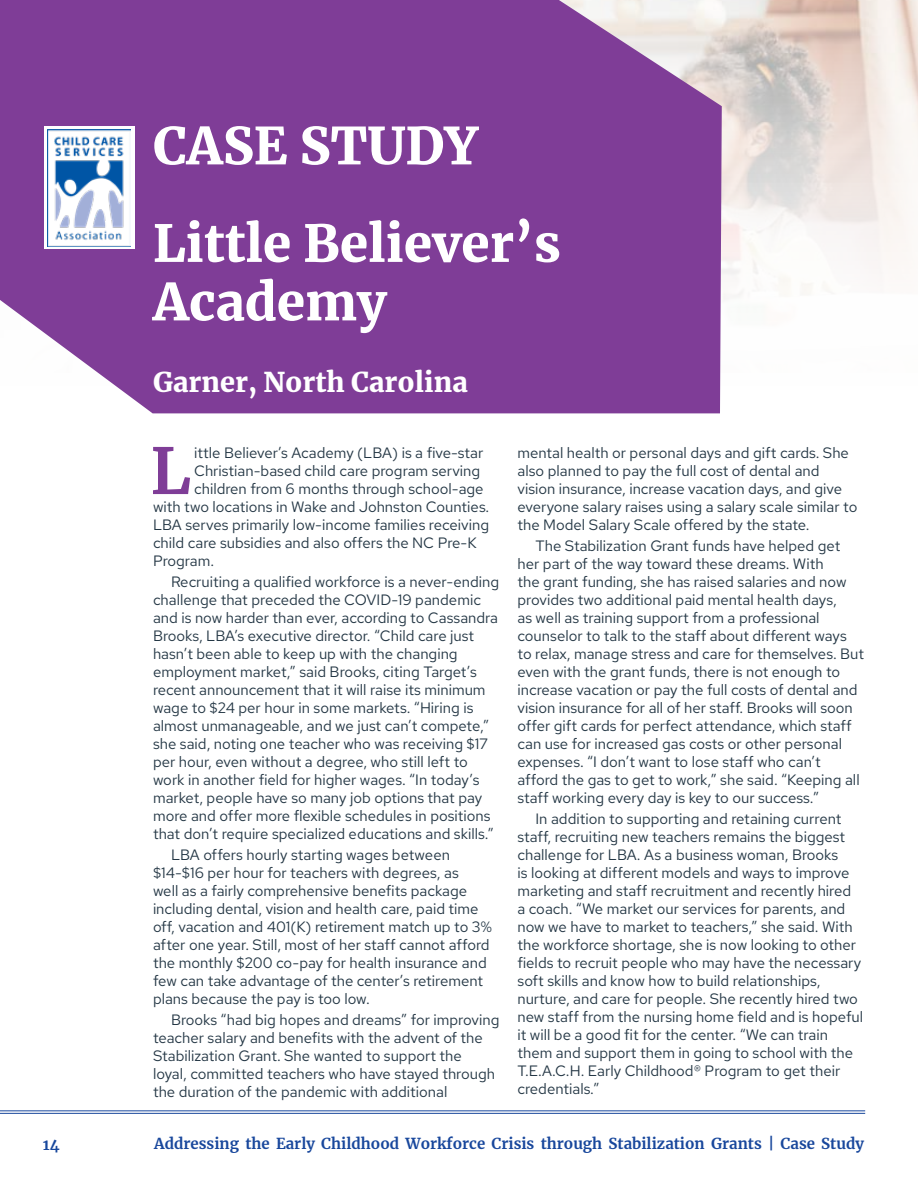
<style>
.page{position:relative;width:918px;height:1188px;background:#fff}
.page>*{position:absolute;margin:0;border:0;box-sizing:border-box;transform-origin:0 0}
.t1{font:700 63.45px "Merriweather";color:#7f3d97}
.t2{font:900 51px/97.5px "Merriweather";color:#fff}
.t3{font:900 27px "Merriweather";color:#fff}
.t4{font:300 15px/18px "Red Hat Text";color:#233644}
.t5{font:700 15px "Merriweather";color:#18479c}
</style>
<div class="page">
<hr style="left:0;top:1113px;width:865px;height:1px;background:#18479c">
<hr style="left:0;top:1111px;width:865px;height:1px;background:#18479c">
<img style="left:152px;top:0;width:766px;height:414px">
<div style="left:0;top:0;width:722px;height:413px;background:#7f3d97"></div>
<div style="left:44px;top:127px;width:90px;height:122px;background:linear-gradient(to right,#fff,#fff)"></div>
<img style="left:48px;top:129px;width:83px;height:118px">
<h2 class="t2" style="left:153px;top:96px;width:409px">CASE STUDY<br>Little Believer’s</h2>
<h2 class="t2" style="left:153px;top:252px;width:235px">Academy</h2>
<h3 class="t3" style="left:153px;top:364px;width:316px">Garner, North Carolina</h3>
<h1 class="t1" style="left:150px;top:427px;width:42px">L</h1>
<p class="t4" style="left:194px;top:444px;width:291px">ittle Believer’s Academy (LBA) is a five-star</p>
<p class="t4" style="left:194px;top:462px;width:288px">Christian-based child care program serving</p>
<p class="t4" style="left:194px;top:480px;width:291px">children from 6 months through school-age</p>
<p class="t4" style="left:153px;top:498px;width:338px">with two locations in Wake and Johnston Counties.</p>
<p class="t4" style="left:153px;top:516px;width:338px">LBA serves primarily low-income families receiving</p>
<p class="t4" style="left:153px;top:534px;width:325px">child care subsidies and also offers the NC Pre-K</p>
<p class="t4" style="left:153px;top:552px;width:63px">Program.</p>
<p class="t4" style="left:153px;top:573px;width:348px;text-indent:18px">Recruiting a qualified workforce is a never-ending challenge that preceded the COVID-19 pandemic and is now harder than ever, according to Cassandra Brooks, LBA’s executive director. “Child care just hasn’t been able to keep up with the changing employment market,” said Brooks, citing Target’s recent announcement that it will raise its minimum wage to $24 per hour in some markets. “Hiring is almost unmanageable, and we just can’t compete,” she said, noting one teacher who was receiving $17 per hour, even without a degree, who still left to work in another field for higher wages. “In today’s market, people have so many job options that pay more and offer more flexible schedules in positions that don’t require specialized educations and skills.”</p>
<p class="t4" style="left:153px;top:846px;width:340px;text-indent:18px">LBA offers hourly starting wages between $14-$16 per hour for teachers with degrees, as<br>well as a fairly comprehensive benefits package including dental, vision and health care, paid time off, vacation and 401(K) retirement match up to 3% after one year. Still, most of her staff cannot afford the monthly $200 co-pay for health insurance and few can take advantage of the center’s retirement plans because the pay is too low.</p>
<p class="t4" style="left:153px;top:1011px;width:348px;text-indent:18px">Brooks “had big hopes and dreams” for improving teacher salary and benefits with the advent of the Stabilization Grant. She wanted to support the loyal, committed teachers who have stayed through the duration of the pandemic with additional</p>
<p class="t4" style="left:518px;top:444px;width:341px">mental health or personal days and gift cards. She also planned to pay the full cost of dental and vision insurance, increase vacation days, and give everyone salary raises using a salary scale similar to the Model Salary Scale offered by the state.</p>
<p class="t4" style="left:518px;top:537px;width:348px;text-indent:18px">The Stabilization Grant funds have helped get her part of the way toward these dreams. With<br>the grant funding, she has raised salaries and now provides two additional paid mental health days,<br>as well as training support from a professional counselor to talk to the staff about different ways to relax, manage stress and care for themselves. But even with the grant funds, there is not enough to increase vacation or pay the full costs of dental and vision insurance for all of her staff. Brooks will soon offer gift cards for perfect attendance, which staff can use for increased gas costs or other personal expenses. “I don’t want to lose staff who can’t afford the gas to get to work,” she said. “Keeping all staff working every day is key to our success.”</p>
<p class="t4" style="left:518px;top:810px;width:347px;text-indent:18px">In addition to supporting and retaining current staff, recruiting new teachers remains the biggest challenge for LBA. As a business woman, Brooks<br>is looking at different models and ways to improve marketing and staff recruitment and recently hired<br>a coach. “We market our services for parents, and now we have to market to teachers,” she said. With the workforce shortage, she is now looking to other fields to recruit people who may have the necessary soft skills and know how to build relationships, nurture, and care for people. She recently hired two new staff from the nursing home field and is hopeful it will be a good fit for the center. “We can train them and support them in going to school with the T.E.A.C.H. Early Childhood® Program to get their credentials.”</p>
<p class="t5" style="left:43px;top:1134px;width:18px">14</p>
<p class="t5" style="left:154px;top:1133px;width:711px">Addressing the Early Childhood Workforce Crisis through Stabilization Grants | Case Study</p>
</div>
